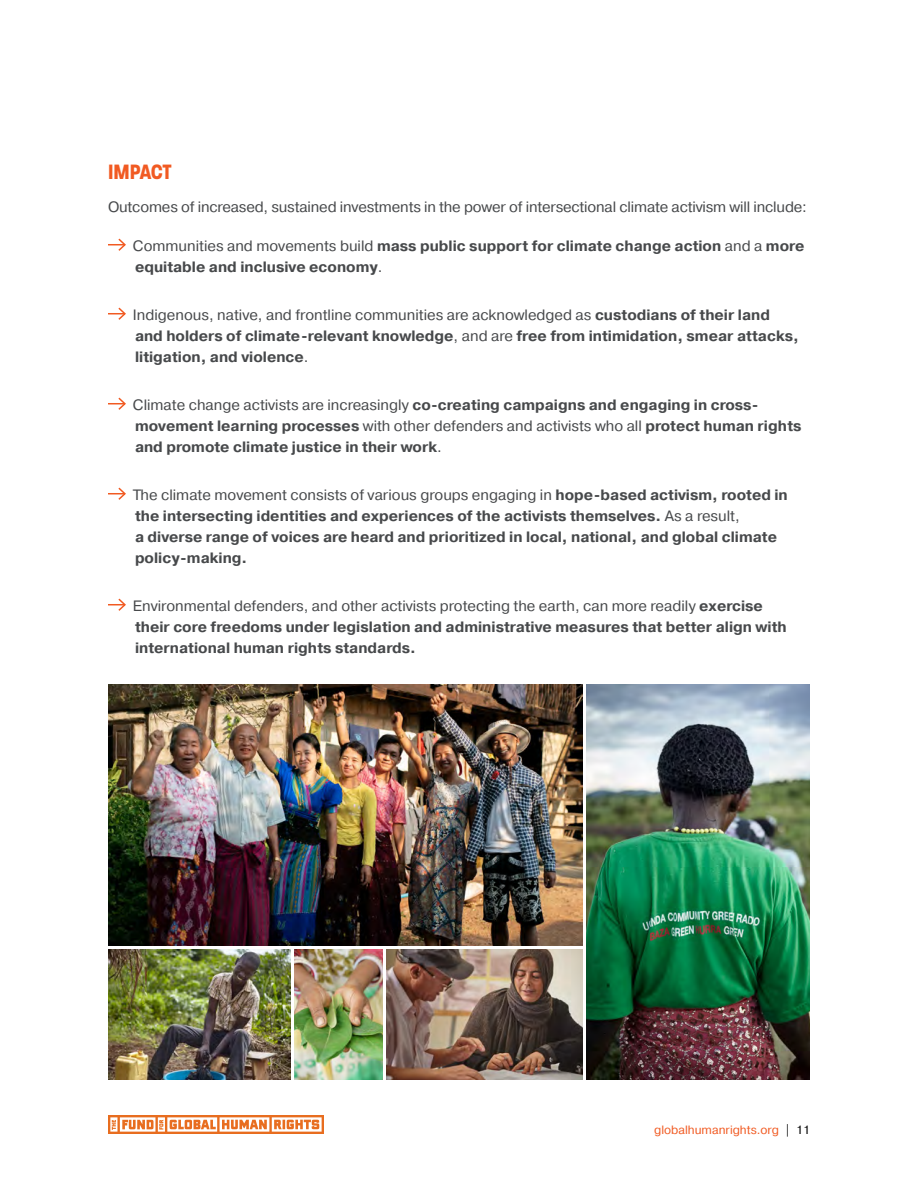
<style>
.page{position:relative;width:918px;height:1188px;background:#fff}
.page>*{position:absolute;margin:0;border:0;box-sizing:border-box;transform-origin:0 0}
.t1{font:700 22.5px "Paralucent Cond";letter-spacing:-.015em;color:#f15a22}
.t2{font:700 15px/21px "Pragmatica";color:#47494b}
.t3{font:15px "Pragmatica";letter-spacing:-.01em;color:#47494b}
.t4{font:12px "Pragmatica Web";color:#f15a22}
.s1{font-weight:400}
.s2{color:#000}
</style>
<div class="page">
<svg style="left:108px;top:238px;width:18px;height:13px"></svg>
<svg style="left:108px;top:307px;width:18px;height:13px"></svg>
<svg style="left:108px;top:397px;width:18px;height:13px"></svg>
<svg style="left:108px;top:487px;width:18px;height:13px"></svg>
<svg style="left:108px;top:598px;width:18px;height:13px"></svg>
<img style="left:586px;top:685px;width:224px;height:395px">
<img style="left:108px;top:685px;width:475px;height:261px">
<img style="left:387px;top:949px;width:196px;height:131px">
<img style="left:295px;top:949px;width:87px;height:131px">
<img style="left:108px;top:949px;width:182px;height:131px">
<svg style="left:108px;top:1115px;width:216px;height:19px"></svg>
<h1 class="t1" style="left:108px;top:158px;width:65px">IMPACT</h1>
<p class="t3" style="left:108px;top:197px;width:700px">Outcomes of increased, sustained investments in the power of intersectional climate activism will include:</p>
<p class="t2" style="left:133px;top:235px;width:673px"><span class="s1">Communities and movements build</span> mass public support for climate change action <span class="s1">and a</span> more equitable and inclusive economy<span class="s1">.</span></p>
<p class="t2" style="left:133px;top:304px;width:667px"><span class="s1">Indigenous, native, and frontline communities are acknowledged as</span> custodians of their land and holders of climate-relevant knowledge<span class="s1">, and are</span> free from intimidation, smear attacks, litigation, and violence<span class="s1">.</span></p>
<p class="t2" style="left:133px;top:394px;width:670px"><span class="s1">Climate change activists are increasingly</span> co-creating campaigns and engaging in cross&shy;movement learning processes <span class="s1">with other defenders and activists who all</span> protect human rights and promote climate justice in their work<span class="s1">.</span></p>
<p class="t2" style="left:133px;top:484px;width:656px"><span class="s1">The climate movement consists of various groups engaging in</span> hope-based activism, rooted in the intersecting identities and experiences of the activists themselves. <span class="s1">As a result,<br></span>a diverse range of voices are heard and prioritized in local, national, and global climate policy-making.</p>
<p class="t2" style="left:133px;top:595px;width:655px"><span class="s1">Environmental defenders, and other activists protecting the earth, can more readily</span> exercise their core freedoms under legislation and administrative measures that better align with international human rights standards.</p>
<p class="t4" style="left:654px;top:1123px;width:157px">globalhumanrights.org <span class="s2">| 11</span></p>
</div>
